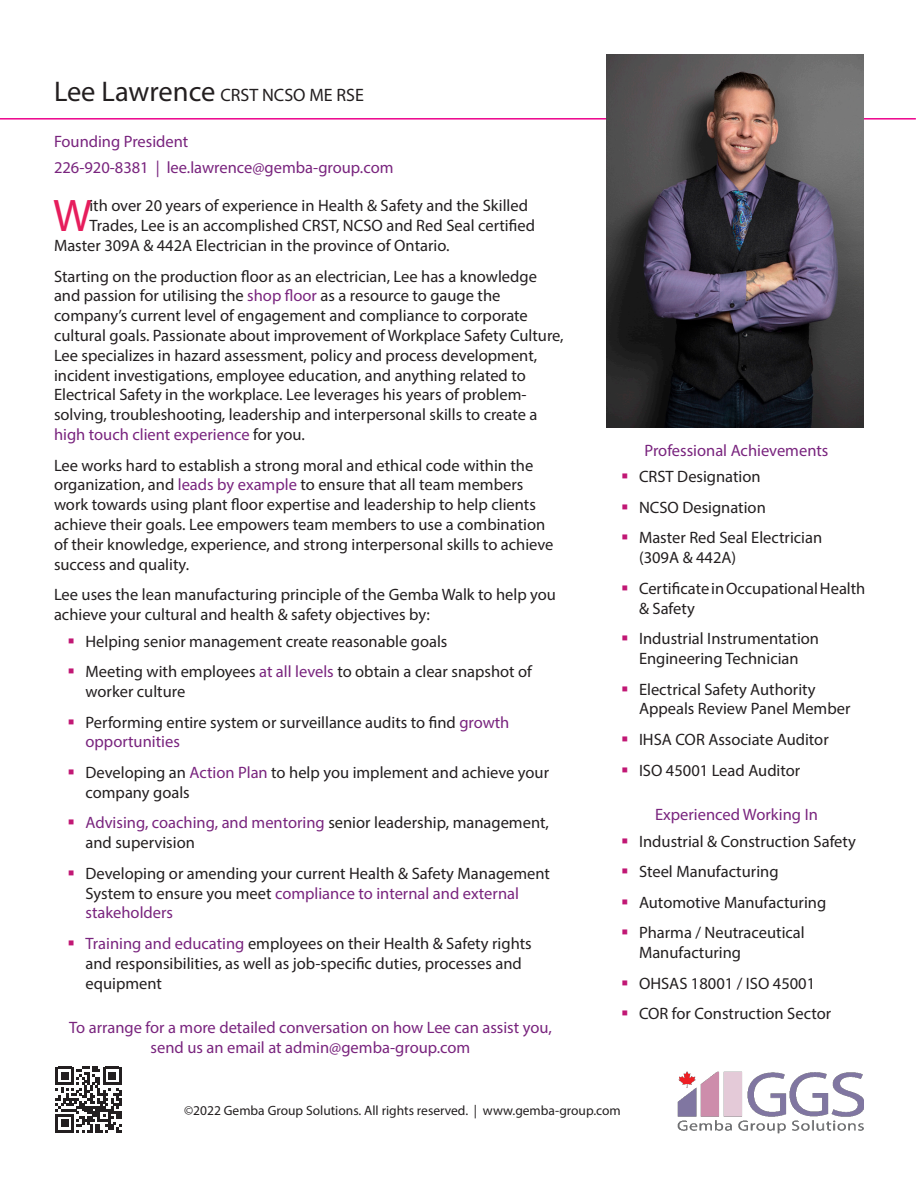
<style>
.page{position:relative;width:918px;height:1188px;background:#fff}
.page>*{position:absolute;margin:0;border:0;box-sizing:border-box;transform-origin:0 0}
.Drop_Cap{font:45.9px "Myriad Pro";color:#e61d5c}
.Heading_1{font:18px "Myriad Pro";color:#231f20}
.Body_Text{font:16.5px/19.8px "Myriad Pro";color:#231f20}
.Heading_2_-_Purple{font:16.5px/19.8px "Myriad Pro";color:#79247e;text-align:center}
.Drop_Cap-2{font:16.5px "Myriad Pro";color:#231f20}
.Body_Text-2{font:13.5px "Myriad Pro";color:#231f20}
.s1{font-size:28.5px}
.s2{color:#79247e}
</style>
<div class="page">
<svg style="left:56px;top:1067px;width:65px;height:65px"></svg>
<img style="left:678px;top:1071px;width:186px;height:63px">
<hr style="left:0;top:118px;width:916px;height:2px;background:#ed028c">
<img style="left:606px;top:54px;width:258px;height:374px">
<p class="Heading_1" style="left:54px;top:84px;width:312px"><span class="s1">Lee Lawrence</span> CRST NCSO ME RSE</p>
<p class="Heading_2_-_Purple" style="left:54px;top:131px;width:136px">Founding President</p>
<p class="Heading_2_-_Purple" style="left:54px;top:158px;width:341px">226-920-8381 | lee.lawrence@gemba-group.com</p>
<p class="Drop_Cap" style="left:53px;top:187px;width:40px">W</p>
<p class="Drop_Cap-2" style="left:89px;top:196px;width:440px">ith over 20 years of experience in Health &amp; Safety and the Skilled</p>
<p class="Drop_Cap-2" style="left:89px;top:215px;width:447px">Trades, Lee is an accomplished CRST, NCSO and Red Seal certified</p>
<p class="Drop_Cap-2" style="left:54px;top:235px;width:397px">Master 309A &amp; 442A Electrician in the province of Ontario.</p>
<p class="Body_Text" style="left:54px;top:266px;width:511px">Starting on the production floor as an electrician, Lee has a knowledge and passion for utilising the <span class="s2">shop floor</span> as a resource to gauge the company’s current level of engagement and compliance to corporate cultural goals. Passionate about improvement of Workplace Safety Culture, Lee specializes in hazard assessment, policy and process development, incident investigations, employee education, and anything related to Electrical Safety in the workplace. Lee leverages his years of problem&shy;solving, troubleshooting, leadership and interpersonal skills to create a <span class="s2">high touch client experience</span> for you.</p>
<p class="Body_Text" style="left:54px;top:455px;width:501px">Lee works hard to establish a strong moral and ethical code within the organization, and <span class="s2">leads by example</span> to ensure that all team members work towards using plant floor expertise and leadership to help clients achieve their goals. Lee empowers team members to use a combination of their knowledge, experience, and strong interpersonal skills to achieve success and quality.</p>
<p class="Body_Text" style="left:54px;top:585px;width:504px">Lee uses the lean manufacturing principle of the Gemba Walk to help you achieve your cultural and health &amp; safety objectives by:</p>
<p class="Body_Text" style="left:86px;top:631px;width:363px">Helping senior management create reasonable goals</p>
<p class="Body_Text" style="left:86px;top:661px;width:448px">Meeting with employees <span class="s2">at all levels</span> to obtain a clear snapshot of worker culture</p>
<p class="Body_Text" style="left:86px;top:712px;width:425px">Performing entire system or surveillance audits to find <span class="s2">growth opportunities</span></p>
<p class="Body_Text" style="left:86px;top:762px;width:465px">Developing an <span class="s2">Action Plan</span> to help you implement and achieve your company goals</p>
<p class="Body_Text" style="left:86px;top:813px;width:465px"><span class="s2">Advising, coaching, and mentoring</span> senior leadership, management, and supervision</p>
<p class="Body_Text" style="left:86px;top:863px;width:466px">Developing or amending your current Health &amp; Safety Management<br>System to ensure you meet <span class="s2">compliance to internal and external stakeholders</span></p>
<p class="Body_Text" style="left:86px;top:933px;width:448px"><span class="s2">Training and educating</span> employees on their Health &amp; Safety rights and responsibilities, as well as job-specific duties, processes and equipment</p>
<p class="Heading_2_-_Purple" style="left:69px;top:1017px;width:484px">To arrange for a more detailed conversation on how Lee can assist you, send us an email at admin@gemba-group.com</p>
<p class="Body_Text-2" style="left:184px;top:1102px;width:438px">©2022 Gemba Group Solutions. All rights reserved. | www.gemba-group.com</p>
<p class="Heading_2_-_Purple" style="left:645px;top:440px;width:185px">Professional Achievements</p>
<p class="Body_Text" style="left:639px;top:466px;width:123px">CRST Designation</p>
<p class="Body_Text" style="left:639px;top:497px;width:128px">NCSO Designation</p>
<p class="Body_Text" style="left:639px;top:528px;width:185px">Master Red Seal Electrician (309A &amp; 442A)</p>
<p class="Body_Text" style="left:639px;top:578px;width:228px">Certificate in Occupational Health &amp; Safety</p>
<p class="Body_Text" style="left:639px;top:628px;width:182px">Industrial Instrumentation<br>Engineering Technician</p>
<p class="Body_Text" style="left:639px;top:679px;width:213px">Electrical Safety Authority<br>Appeals Review Panel Member</p>
<p class="Body_Text" style="left:639px;top:729px;width:191px">IHSA COR Associate Auditor</p>
<p class="Body_Text" style="left:639px;top:760px;width:163px">ISO 45001 Lead Auditor</p>
<p class="Heading_2_-_Purple" style="left:655px;top:804px;width:164px">Experienced Working In</p>
<p class="Body_Text" style="left:639px;top:831px;width:218px">Industrial &amp; Construction Safety</p>
<p class="Body_Text" style="left:639px;top:862px;width:141px">Steel Manufacturing</p>
<p class="Body_Text" style="left:639px;top:892px;width:189px">Automotive Manufacturing</p>
<p class="Body_Text" style="left:639px;top:923px;width:167px">Pharma / Neutraceutical<br>Manufacturing</p>
<p class="Body_Text" style="left:639px;top:973px;width:178px">OHSAS 18001 / ISO 45001</p>
<p class="Body_Text" style="left:639px;top:1004px;width:194px">COR for Construction Sector</p>
</div>
